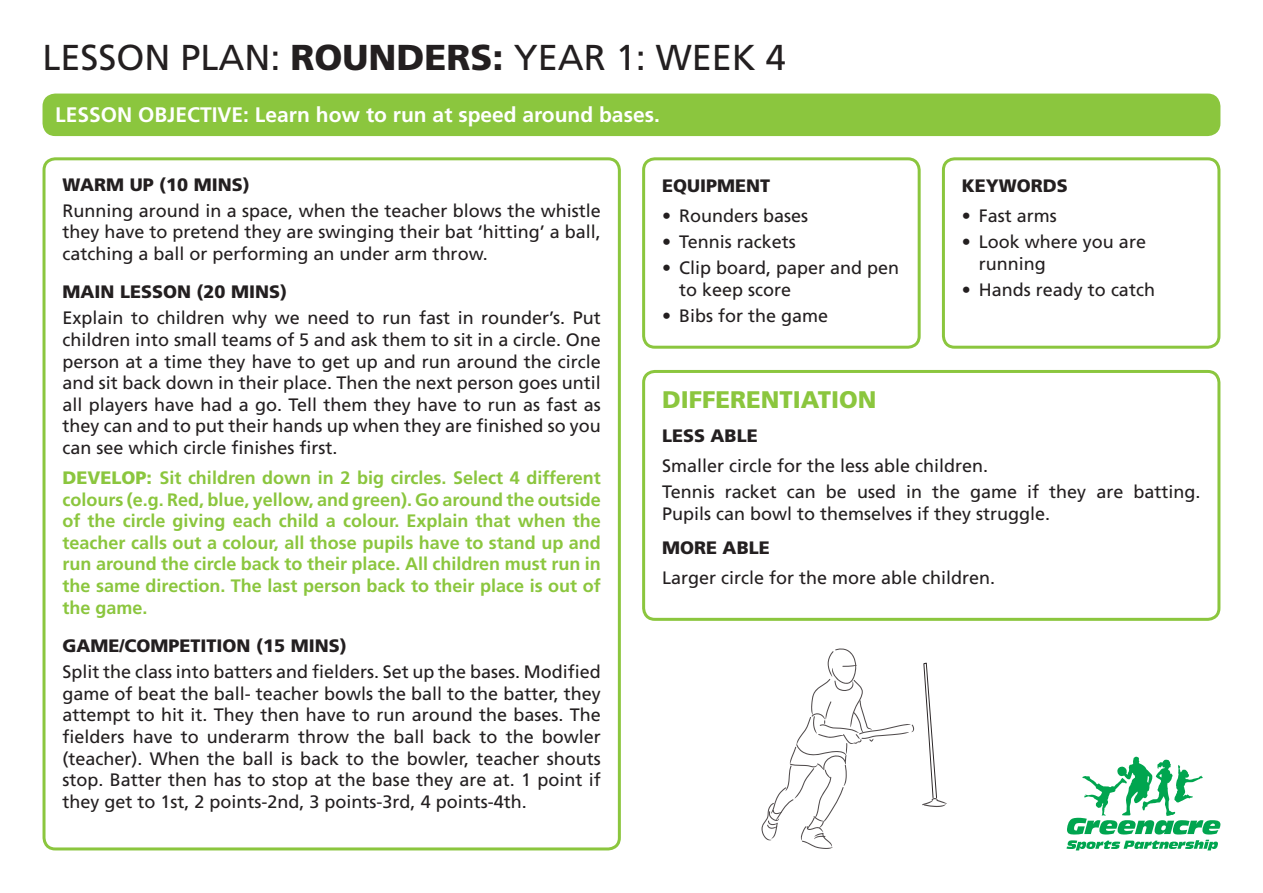
<style>
.page{position:relative;width:1263px;height:893px;background:#fff}
.page>*{position:absolute;margin:0;border:0;box-sizing:border-box;transform-origin:0 0}
.t1{font:36px "Frutiger CE";color:#231f20}
.lesson_heading_colou{font:900 24px "Frutiger CE";color:#8bc63e}
.lesson_objective{font:700 21px "Frutiger CE";color:#fff}
.lesson_text_Justifie{font:18px/21.6px "Frutiger CE";color:#231f20;text-align:justify}
.Lesson_text_colour{font:700 18px/21.6px "Frutiger CE";color:#8bc63e;text-align:justify}
.lesson_subhead{font:900 18px "Frutiger CE";color:#231f20}
.s1{font-weight:900}
</style>
<div class="page">
<svg style="left:1066px;top:840px;width:152px;height:10px"></svg>
<svg style="left:1067px;top:757px;width:153px;height:77px"></svg>
<div style="left:43px;top:94px;width:1177px;height:42px;background:#8bc63e;border-radius:13px"></div>
<div style="left:43px;top:157px;width:578px;height:693px;border:3px solid #8bc63e;border-radius:11px"></div>
<div style="left:642px;top:157px;width:279px;height:192px;border:3px solid #8bc63e;border-radius:11px"></div>
<div style="left:942px;top:157px;width:278px;height:192px;border:3px solid #8bc63e;border-radius:11px"></div>
<div style="left:642px;top:370px;width:578px;height:251px;border:3px solid #8bc63e;border-radius:11px"></div>
<svg style="left:922px;top:662px;width:25px;height:145px"></svg>
<svg style="left:761px;top:648px;width:153px;height:201px"></svg>
<p class="t1" style="left:43px;top:37px;width:745px">LESSON PLAN: <span class="s1">ROUNDERS:</span> YEAR 1: WEEK 4</p>
<p class="lesson_objective" style="left:55px;top:102px;width:606px">LESSON OBJECTIVE: Learn how to run at speed around bases.</p>
<p class="lesson_subhead" style="left:63px;top:174px;width:189px">WARM UP (10 MINS)</p>
<p class="lesson_text_Justifie" style="left:63px;top:200px;width:540px">Running around in a space, when the teacher blows the whistle they have to pretend they are swinging their bat ‘hitting’ a ball, catching a ball or performing an under arm throw.</p>
<p class="lesson_subhead" style="left:63px;top:281px;width:226px">MAIN LESSON (20 MINS)</p>
<p class="lesson_text_Justifie" style="left:63px;top:307px;width:540px">Explain to children why we need to run fast in rounder’s. Put children into small teams of 5 and ask them to sit in a circle. One person at a time they have to get up and run around the circle and sit back down in their place. Then the next person goes until all players have had a go. Tell them they have to run as fast as they can and to put their hands up when they are finished so you can see which circle finishes first.</p>
<p class="Lesson_text_colour" style="left:63px;top:467px;width:540px"><span class="s1">DEVELOP:</span> Sit children down in 2 big circles. Select 4 different colours (e.g. Red, blue, yellow, and green). Go around the outside of the circle giving each child a colour. Explain that when the teacher calls out a colour, all those pupils have to stand up and run around the circle back to their place. All children must run in the same direction. The last person back to their place is out of the game.</p>
<p class="lesson_subhead" style="left:63px;top:635px;width:286px">GAME/COMPETITION (15 MINS)</p>
<p class="lesson_text_Justifie" style="left:63px;top:661px;width:540px">Split the class into batters and fielders. Set up the bases. Modified game of beat the ball- teacher bowls the ball to the batter, they attempt to hit it. They then have to run around the bases. The fielders have to underarm throw the ball back to the bowler (teacher). When the ball is back to the bowler, teacher shouts stop. Batter then has to stop at the base they are at. 1 point if they get to 1st, 2 points-2nd, 3 points-3rd, 4 points-4th.</p>
<p class="lesson_subhead" style="left:662px;top:175px;width:110px">EQUIPMENT</p>
<p class="lesson_text_Justifie" style="left:662px;top:205px;width:148px">• Rounders bases</p>
<p class="lesson_text_Justifie" style="left:662px;top:231px;width:135px">• Tennis rackets</p>
<p class="lesson_text_Justifie" style="left:679px;top:257px;width:222px;text-indent:-17px">• Clip board, paper and pen to keep score</p>
<p class="lesson_text_Justifie" style="left:662px;top:304px;width:168px">• Bibs for the game</p>
<p class="lesson_subhead" style="left:962px;top:175px;width:108px">KEYWORDS</p>
<p class="lesson_text_Justifie" style="left:962px;top:205px;width:97px">• Fast arms</p>
<p class="lesson_text_Justifie" style="left:979px;top:231px;width:169px;text-indent:-17px">• Look where you are running</p>
<p class="lesson_text_Justifie" style="left:962px;top:279px;width:195px">• Hands ready to catch</p>
<p class="lesson_heading_colou" style="left:662px;top:385px;width:216px">DIFFERENTIATION</p>
<p class="lesson_subhead" style="left:662px;top:425px;width:97px">LESS ABLE</p>
<p class="lesson_text_Justifie" style="left:662px;top:455px;width:328px">Smaller circle for the less able children.</p>
<p class="lesson_text_Justifie" style="left:662px;top:481px;width:540px">Tennis racket can be used in the game if they are batting.<br>Pupils can bowl to themselves if they struggle.</p>
<p class="lesson_subhead" style="left:662px;top:537px;width:109px">MORE ABLE</p>
<p class="lesson_text_Justifie" style="left:662px;top:567px;width:335px">Larger circle for the more able children.</p>
</div>
